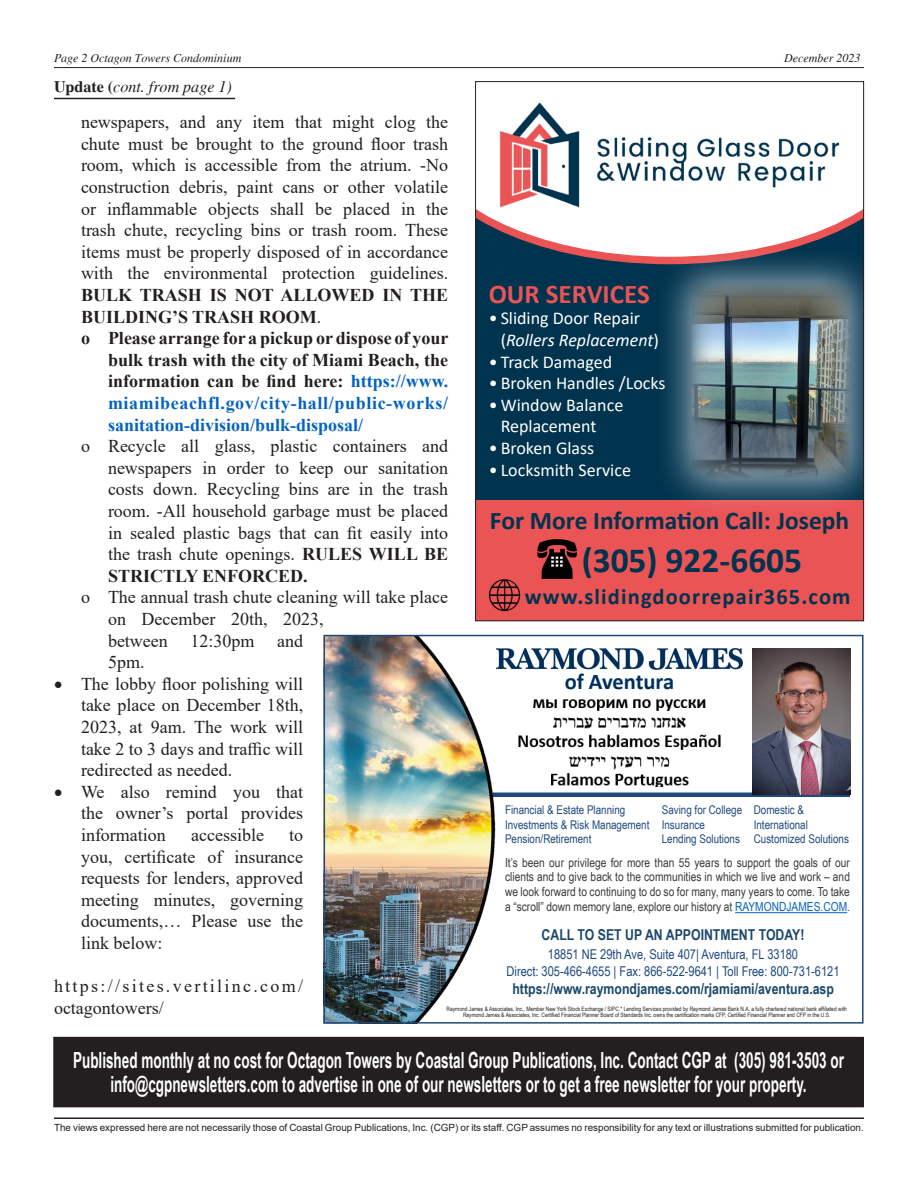
<style>
.page{position:relative;width:918px;height:1188px;background:#fff}
.page>*{position:absolute;margin:0;border:0;box-sizing:border-box;transform-origin:0 0}
.t1{font:700 35.4px "Calibri";color:#00334e}
.t2{font:700 27px "Calibri";color:#ea5455}
.t3{font:700 25.5px "Calibri";color:#00334e}
.t4{font:700 22.5px "Calibri";letter-spacing:.05em;color:#00334e}
.t5{font:700 22.5px "Calibri";letter-spacing:-.005em;color:#002f5d}
.t6{font:700 22.2px/24.3px "Arial Narrow";color:#fff;text-align:center;scale:.74 1}
.t7{font:18px/21.6px "Times New Roman";color:#231f20;text-align:justify}
.t8{font:700 18px/21.6px "Times New Roman";color:#231f20;text-align:justify}
.t9{font:18px/21.6px "Calibri";color:#fff}
.t10{font:18px/21.6px "Times New Roman";letter-spacing:.13em;color:#231f20}
.t11{font:italic 16.05px "Times";color:#231f20}
.t12{font:700 15px "Arial Narrow";color:#1c486b}
.t13{font:13.5px/16.2px "Arial Narrow";color:#1f497d;text-align:center}
.t14{font:12.45px/15px "Arial Narrow";color:#383c3e;text-align:justify}
.t15{font:12px/14.4px "Arial Narrow";color:#1f497d}
.t16{font:italic 12px "Times";color:#231f20}
.t17{font:9.9px "Arial";color:#231f20}
.t18{font:6px/6px "Arial Narrow";color:#231f20;text-align:center}
.s1{font-weight:700;font-style:normal}
.s2{font-weight:700}
.s3{color:#0462c1}
.s4{font-style:italic}
.s5{color:#0563c1}
</style>
<div class="page">
<hr style="left:54px;top:67px;width:810px;height:1px;background:#231f20">
<hr style="left:54px;top:1118px;width:810px;height:1px;background:#231f20">
<hr style="left:54px;top:98px;width:181px;height:1px;background:#231f20">
<div style="left:54px;top:1037px;width:809px;height:70px;background:#231f20"></div>
<hr style="left:452px;top:793px;width:398px;height:4px;background:#1f497d">
<img style="left:327px;top:638px;width:169px;height:383px">
<img style="left:752px;top:648px;width:98px;height:147px">
<img style="left:518px;top:699px;width:203px;height:88px">
<div style="left:324px;top:635px;width:540px;height:389px;border:2px solid #1f497d"></div>
<hr style="left:735px;top:912px;width:112px;height:1px;background:#0563c1">
<img style="left:496px;top:648px;width:247px;height:22px">
<div style="left:476px;top:82px;width:388px;height:539px;background:#00334e"></div>
<svg style="left:477px;top:83px;width:385px;height:181px;background:#d8d2d6"></svg>
<div style="left:476px;top:500px;width:388px;height:121px;background:#ea5455"></div>
<img style="left:495px;top:99px;width:349px;height:123px">
<div style="left:653px;top:244px;width:211px;height:273px;background:#fff;opacity:.75"></div>
<img style="left:691px;top:282px;width:159px;height:197px">
<img style="left:537px;top:540px;width:39px;height:39px">
<img style="left:489px;top:579px;width:31px;height:32px">
<p class="t16" style="left:54px;top:52px;width:189px">Page 2 Octagon Towers Condominium</p>
<p class="t16" style="left:784px;top:52px;width:78px">December 2023</p>
<p class="t11" style="left:54px;top:78px;width:179px"><span class="s1">Update (</span>cont. from page 1)</p>
<p class="t7" style="left:81px;top:111px;width:369px">newspapers, and any item that might clog the chute must be brought to the ground floor trash room, which is accessible from the atrium. -No construction debris, paint cans or other volatile or inflammable objects shall be placed in the trash chute, recycling bins or trash room. These items must be properly disposed of in accordance with the environmental protection guidelines.<br><span class="s2">BULK TRASH IS NOT ALLOWED IN THE BUILDING’S TRASH ROOM</span>.</p>
<p class="t8" style="left:108px;top:327px;width:342px;text-indent:-27px">o Please arrange for a pickup or dispose of your bulk trash with the city of Miami Beach, the information can be find here: <span class="s3">https://www. miamibeachfl.gov/city-hall/public-works/ sanitation-division/bulk-disposal/</span></p>
<p class="t7" style="left:108px;top:435px;width:342px;text-indent:-27px">o Recycle all glass, plastic containers and newspapers in order to keep our sanitation costs down. Recycling bins are in the trash room. -All household garbage must be placed in sealed plastic bags that can fit easily into the trash chute openings. <span class="s2">RULES WILL BE STRICTLY ENFORCED.</span></p>
<p class="t7" style="left:108px;top:586px;width:342px;text-align:left;text-indent:-27px">o The annual trash chute cleaning will take place on December 20th, 2023,<br>between</p>
<p class="t7" style="left:191px;top:629px;width:66px">12:30pm</p>
<p class="t7" style="left:277px;top:629px;width:27px">and</p>
<p class="t2" style="left:489px;top:275px;width:163px">OUR SERVICES</p>
<p class="t9" style="left:501px;top:307px;width:160px;text-indent:-12px">• Sliding Door Repair (<span class="s4">Rollers Replacement</span>)</p>
<p class="t9" style="left:489px;top:350px;width:125px">• Track Damaged</p>
<p class="t9" style="left:489px;top:372px;width:178px">• Broken Handles /Locks</p>
<p class="t9" style="left:501px;top:394px;width:124px;text-indent:-12px">• Window Balance<br>Replacement</p>
<p class="t9" style="left:489px;top:437px;width:107px">• Broken Glass</p>
<p class="t9" style="left:489px;top:458px;width:144px">• Locksmith Service</p>
<p class="t3" style="left:490px;top:503px;width:361px">For More Information Call: Joseph</p>
<p class="t1" style="left:582px;top:536px;width:222px">(305) 922-6605</p>
<p class="t4" style="left:525px;top:580px;width:327px">www.slidingdoorrepair365.com</p>
<p class="t7" style="left:108px;top:651px;width:38px">5pm.</p>
<p class="t7" style="left:81px;top:672px;width:224px;text-indent:-27px">• The lobby floor polishing will take place on December 18th, 2023, at 9am. The work will take 2 to 3 days and traffic will redirected as needed.</p>
<p class="t7" style="left:81px;top:780px;width:224px;text-indent:-27px">• We also remind you that the owner’s portal provides information</p>
<p class="t7" style="left:191px;top:824px;width:74px">accessible</p>
<p class="t7" style="left:81px;top:824px;width:224px;text-indent:208px">to you, certificate of insurance requests for lenders, approved meeting minutes, governing documents,… Please use the link below:</p>
<p class="t10" style="left:54px;top:975px;width:251px">https://sites.vertilinc.com/ octagontowers/</p>
<p class="t5" style="left:565px;top:666px;width:111px">of Aventura</p>
<p class="t15" style="left:505px;top:803px;width:146px">Financial &amp; Estate Planning<br>Investments &amp; Risk Management<br>Pension/Retirement</p>
<p class="t15" style="left:662px;top:803px;width:82px">Saving for College<br>Insurance<br>Lending Solutions</p>
<p class="t14" style="left:505px;top:854px;width:346px">It’s been our privilege for more than 55 years to support the goals of our clients and to give back to the communities in which we live and work – and we look forward to continuing to do so for many, many years to come. To take a “scroll” down memory lane, explore our history at <span class="s5">RAYMONDJAMES.COM</span>.</p>
<p class="t15" style="left:754px;top:803px;width:97px">Domestic &amp;<br>International<br>Customized Solutions</p>
<p class="t12" style="left:542px;top:923px;width:264px">CALL TO SET UP AN APPOINTMENT TODAY!</p>
<p class="t13" style="left:507px;top:946px;width:334px">18851 NE 29th Ave, Suite 407| Aventura, FL 33180<br>Direct: 305-466-4655 | Fax: 866-522-9641 | Toll Free: 800-731-6121</p>
<p class="t12" style="left:512px;top:977px;width:323px">https://www.raymondjames.com/rjamiami/aventura.asp</p>
<p class="t18" style="left:447px;top:1006px;width:402px">Raymond James &amp; Associates, Inc., Member New York Stock Exchange / SIPC.* Lending Services provided by Raymond James Bank N.A. a fully chartered national bank affiliated with<br>Raymond James &amp; Associates, Inc. Certified Financial Planner Board of Standards Inc. owns the certification marks CFP, Certified Financial Planner and CFP in the U.S.</p>
<p class="t6" style="left:73px;top:1047px;width:1043px">Published monthly at no cost for Octagon Towers by Coastal Group Publications, Inc. Contact CGP at (305) 981-3503 or info@cgpnewsletters.com to advertise in one of our newsletters or to get a free newsletter for your property.</p>
<p class="t17" style="left:54px;top:1121px;width:811px">The views expressed here are not necessarily those of Coastal Group Publications, Inc. (CGP) or its staff. CGP assumes no responsibility for any text or illustrations submitted for publication.</p>
</div>
